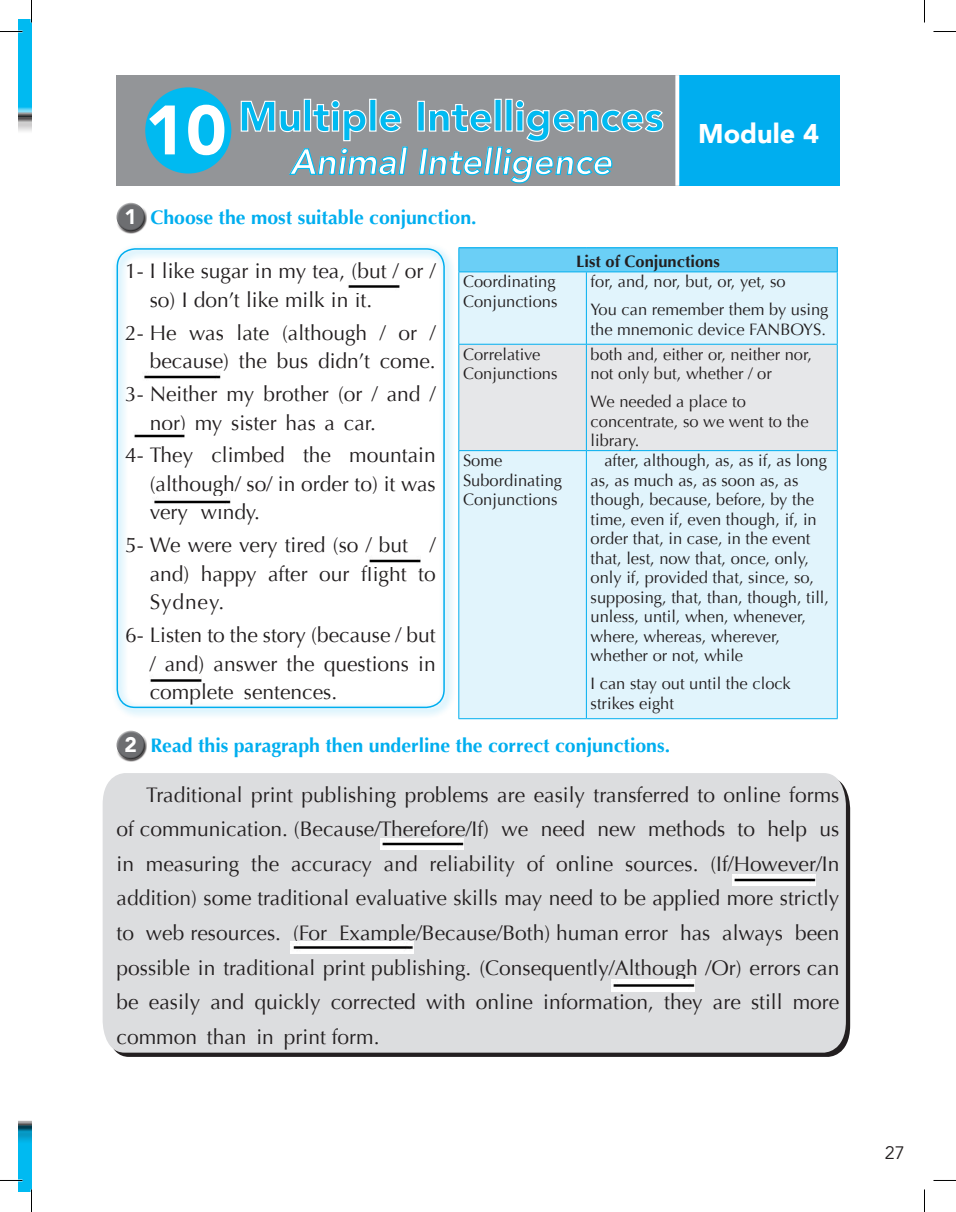
<style>
.page{position:relative;width:956px;height:1212px;background:#fff}
.page>*{position:absolute;margin:0;border:0;box-sizing:border-box;transform-origin:0 0}
.t1{font:900 42px "Avenir";color:#00baf1}
.t2{font:italic 800 36px "Avenir";color:#fff}
.t3{font:21px/28.5px "Optima";color:#231f20;text-align:justify}
.t4{font:700 19.5px "Optima";color:#00aeef}
.t5{font:18px "Avenir";color:#231f20}
.t6{font:16.5px/19.5px "Optima";color:#231f20}
.t7{font:700 16.5px "Optima";color:#231f20}
.s1{font-size:69px;color:#fff}
.s2{font-family:"Avenir";font-weight:900;font-size:21px;color:#fff}
</style>
<div class="page">
<div style="left:19px;top:19px;width:13px;height:1173px;background:#00baf1"></div>
<div style="left:19px;top:107px;width:13px;height:1034px;background:#fff"></div>
<div style="left:103px;top:773px;width:743px;height:279px;background:#dcdddf"></div>
<svg style="left:121px;top:202px;width:20px;height:5px"></svg>
<svg style="left:116px;top:207px;width:31px;height:27px"></svg>
<svg style="left:121px;top:730px;width:20px;height:5px"></svg>
<svg style="left:116px;top:735px;width:31px;height:26px"></svg>
<div style="left:678px;top:75px;width:161px;height:111px;background:#00aeef"></div>
<div style="left:117px;top:75px;width:561px;height:111px;background:#939598"></div>
<svg style="left:675px;top:75px;width:4px;height:111px"></svg>
<div style="left:145px;top:87px;width:86px;height:86px;background:#00baf1;border-radius:50%"></div>
<div style="left:417px;top:101px;width:8px;height:31px;border:1px solid #fff"></div>
<svg style="left:240px;top:99px;width:168px;height:77px"></svg>
<svg style="left:418px;top:99px;width:246px;height:85px"></svg>
<div style="left:459px;top:248px;width:378px;height:24px;background:#6bcff6"></div>
<div style="left:459px;top:272px;width:378px;height:446px;background:#e1f4fc"></div>
<div style="left:459px;top:345px;width:378px;height:105px;background:#e6e7e9"></div>
<hr style="left:458px;top:247px;width:128px;height:1px;background:#00aeef">
<svg style="left:458px;top:248px;width:1px;height:23px"></svg>
<hr style="left:586px;top:247px;width:252px;height:1px;background:#00aeef">
<svg style="left:837px;top:248px;width:1px;height:23px"></svg>
<hr style="left:458px;top:271px;width:128px;height:1px;background:#00aeef">
<hr style="left:458px;top:272px;width:1px;height:72px;background:#00aeef">
<hr style="left:586px;top:271px;width:252px;height:1px;background:#00aeef">
<hr style="left:586px;top:272px;width:1px;height:72px;background:#00aeef">
<hr style="left:837px;top:272px;width:1px;height:72px;background:#00aeef">
<hr style="left:458px;top:344px;width:128px;height:1px;background:#00aeef">
<hr style="left:458px;top:344px;width:1px;height:106px;background:#00aeef">
<hr style="left:586px;top:344px;width:252px;height:1px;background:#00aeef">
<hr style="left:586px;top:344px;width:1px;height:106px;background:#00aeef">
<hr style="left:837px;top:344px;width:1px;height:106px;background:#00aeef">
<hr style="left:458px;top:450px;width:128px;height:1px;background:#00aeef">
<hr style="left:458px;top:451px;width:1px;height:267px;background:#00aeef">
<hr style="left:586px;top:450px;width:252px;height:1px;background:#00aeef">
<hr style="left:586px;top:451px;width:1px;height:267px;background:#00aeef">
<hr style="left:837px;top:451px;width:1px;height:267px;background:#00aeef">
<hr style="left:458px;top:718px;width:128px;height:1px;background:#00aeef">
<hr style="left:586px;top:718px;width:252px;height:1px;background:#00aeef">
<div style="left:111px;top:243px;width:345px;height:475px;background:#00aeef;opacity:.75"></div>
<div style="left:117px;top:248px;width:328px;height:460px;border:2px solid #00aeef;border-radius:18px"></div>
<svg style="left:0;top:31px;width:23px;height:1px"></svg>
<svg style="left:933px;top:31px;width:23px;height:1px"></svg>
<svg style="left:31px;top:0;width:1px;height:22px"></svg>
<svg style="left:31px;top:1189px;width:1px;height:22px"></svg>
<svg style="left:924px;top:0;width:1px;height:22px"></svg>
<svg style="left:924px;top:1189px;width:1px;height:22px"></svg>
<img style="left:347px;top:281px;width:52px;height:11px">
<img style="left:142px;top:371px;width:79px;height:12px">
<img style="left:290px;top:941px;width:124px;height:11px">
<img style="left:152px;top:496px;width:79px;height:11px">
<img style="left:133px;top:430px;width:52px;height:12px">
<img style="left:369px;top:555px;width:51px;height:11px">
<img style="left:150px;top:674px;width:51px;height:11px">
<img style="left:381px;top:838px;width:83px;height:11px">
<img style="left:611px;top:979px;width:84px;height:11px">
<img style="left:732px;top:874px;width:84px;height:11px">
<h1 class="t1" style="left:145px;top:99px;width:676px"><span class="s1">10</span> Multiple Intelligences <sub>Module</sub> <sub>4</sub></h1>
<h2 class="t2" style="left:290px;top:147px;width:324px">Animal Intelligence</h2>
<p class="t4" style="left:125px;top:209px;width:354px"><span class="s2">1</span> Choose the most suitable conjunction.</p>
<p class="t3" style="left:150px;top:257px;width:287px;text-indent:-25px">1- I like sugar in my tea, (but / or / so) I don’t like milk in it.</p>
<p class="t3" style="left:125px;top:318px;width:312px;text-align:right">2- He was late (although / or / because) the bus didn’t come.</p>
<p class="t3" style="left:150px;top:380px;width:287px;text-indent:-25px">3- Neither my brother (or / and / nor) my sister has a car.</p>
<p class="t3" style="left:150px;top:441px;width:287px;text-indent:-25px">4- They climbed the mountain (although/ so/ in order to) it was very windy.</p>
<p class="t3" style="left:150px;top:531px;width:287px;text-indent:-25px">5- We were very tired (so / but / and) happy after our flight to Sydney.</p>
<p class="t3" style="left:150px;top:620px;width:287px;text-indent:-25px">6- Listen to the story (because / but / and) answer the questions in complete sentences.</p>
<p class="t7" style="left:576px;top:255px;width:145px">List of Conjunctions</p>
<p class="t6" style="left:463px;top:273px;width:96px">Coordinating<br>Conjunctions</p>
<p class="t6" style="left:591px;top:268px;width:239px;line-height:28px">for, and, nor, but, or, yet, so<br>You can remember them by using</p>
<p class="t6" style="left:591px;top:320px;width:237px">the mnemonic device FANBOYS.</p>
<p class="t6" style="left:463px;top:346px;width:96px">Correlative<br>Conjunctions</p>
<p class="t6" style="left:591px;top:344px;width:223px">both and, either or, neither nor, not only but, whether / or</p>
<p class="t6" style="left:591px;top:393px;width:220px">We needed a place to concentrate, so we went to the library.</p>
<p class="t6" style="left:463px;top:452px;width:101px">Some<br>Subordinating<br>Conjunctions</p>
<p class="t6" style="left:591px;top:451px;width:240px;text-indent:14px">after, although, as, as if, as long as, as much as, as soon as, as though, because, before, by the time, even if, even though, if, in order that, in case, in the event that, lest, now that, once, only, only if, provided that, since, so, supposing, that, than, though, till, unless, until, when, whenever, where, whereas, wherever, whether or not, while</p>
<p class="t6" style="left:591px;top:674px;width:202px">I can stay out until the clock strikes eight</p>
<p class="t4" style="left:125px;top:736px;width:547px"><span class="s2">2</span> Read this paragraph then underline the correct conjunctions.</p>
<p class="t3" style="left:117px;top:777px;width:724px;line-height:34.5px;text-indent:30px">Traditional print publishing problems are easily transferred to online forms of communication. (Because/Therefore/If) we need new methods to help us in measuring the accuracy and reliability of online sources. (If/However/In addition) some traditional evaluative skills may need to be applied more strictly to web resources. (For Example/Because/Both) human error has always been possible in traditional print publishing. (Consequently/Although /Or) errors can be easily and quickly corrected with online information, they are still more common than in print form.</p>
<p class="t5" style="left:885px;top:1141px;width:22px">27</p>
</div>
